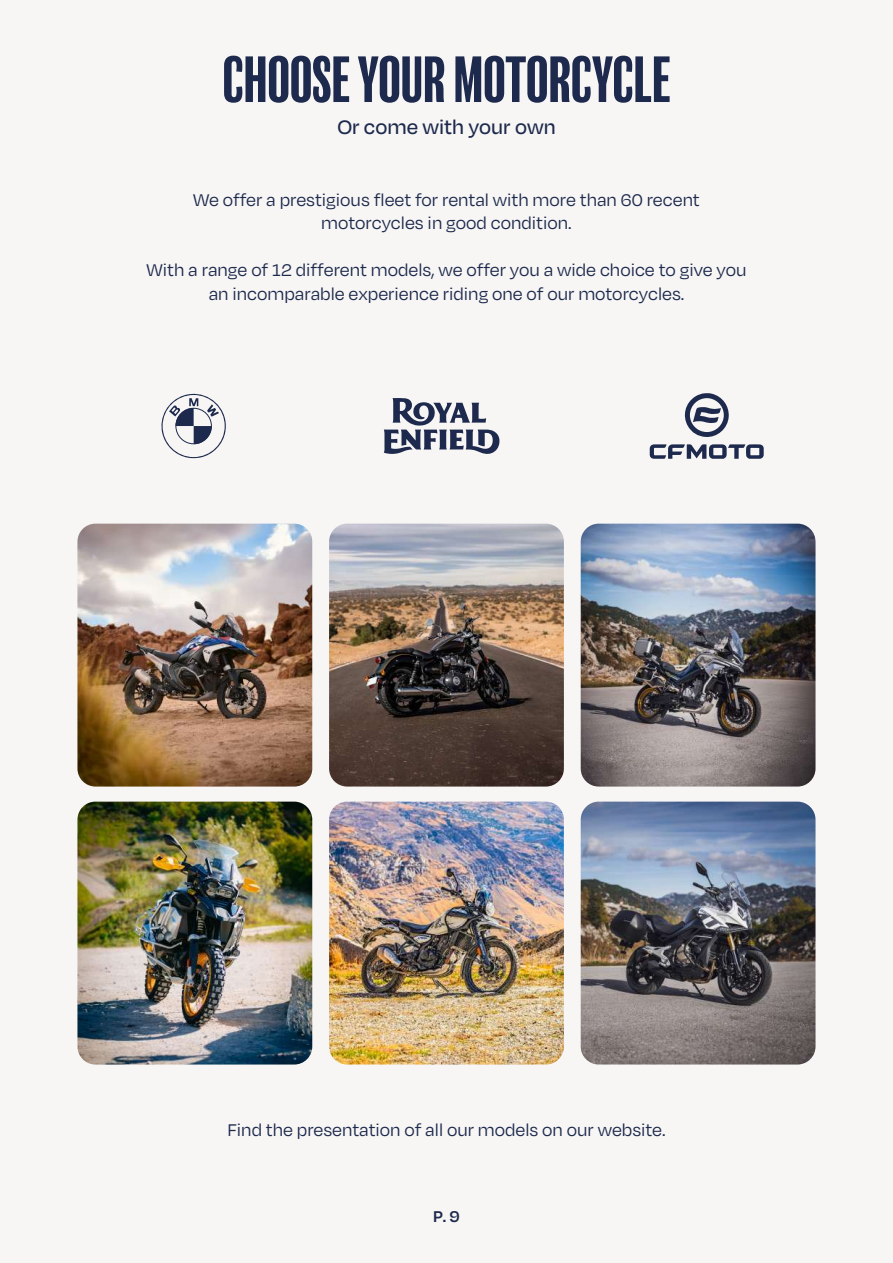
<style>
.page{position:relative;width:893px;height:1263px;background:#f7f6f5}
.page>*{position:absolute;margin:0;border:0;box-sizing:border-box;transform-origin:0 0}
.t1{font:condensed 60px "Balboa";color:#1e2a4d}
.t2{font:500 22.5px "Degular";color:#1e2a4d}
.t3{font:19.5px/23.4px "Degular";color:#1e2a4d;text-align:center}
.t4{font:600 18px "Degular";color:#1e2a4d}
</style>
<div class="page">
<img style="left:77px;top:524px;width:235px;height:262px">
<img style="left:581px;top:524px;width:234px;height:262px">
<img style="left:329px;top:524px;width:235px;height:262px">
<img style="left:77px;top:802px;width:235px;height:262px">
<img style="left:329px;top:802px;width:235px;height:262px">
<img style="left:581px;top:802px;width:234px;height:262px">
<svg style="left:161px;top:393px;width:65px;height:66px"></svg>
<svg style="left:384px;top:398px;width:115px;height:56px"></svg>
<svg style="left:650px;top:444px;width:114px;height:15px"></svg>
<svg style="left:684px;top:393px;width:45px;height:44px"></svg>
<h1 class="t1" style="left:223px;top:49px;width:449px">CHOOSE YOUR MOTORCYCLE</h1>
<p class="t2" style="left:337px;top:113px;width:220px">Or come with your own</p>
<p class="t3" style="left:193px;top:187px;width:508px">We offer a prestigious fleet for rental with more than 60 recent motorcycles in good condition.</p>
<p class="t3" style="left:147px;top:258px;width:601px">With a range of 12 different models, we offer you a wide choice to give you an incomparable experience riding one of our motorcycles.</p>
<p class="t3" style="left:227px;top:1118px;width:440px">Find the presentation of all our models on our website.</p>
<p class="t4" style="left:433px;top:1205px;width:28px">P. 9</p>
</div>
